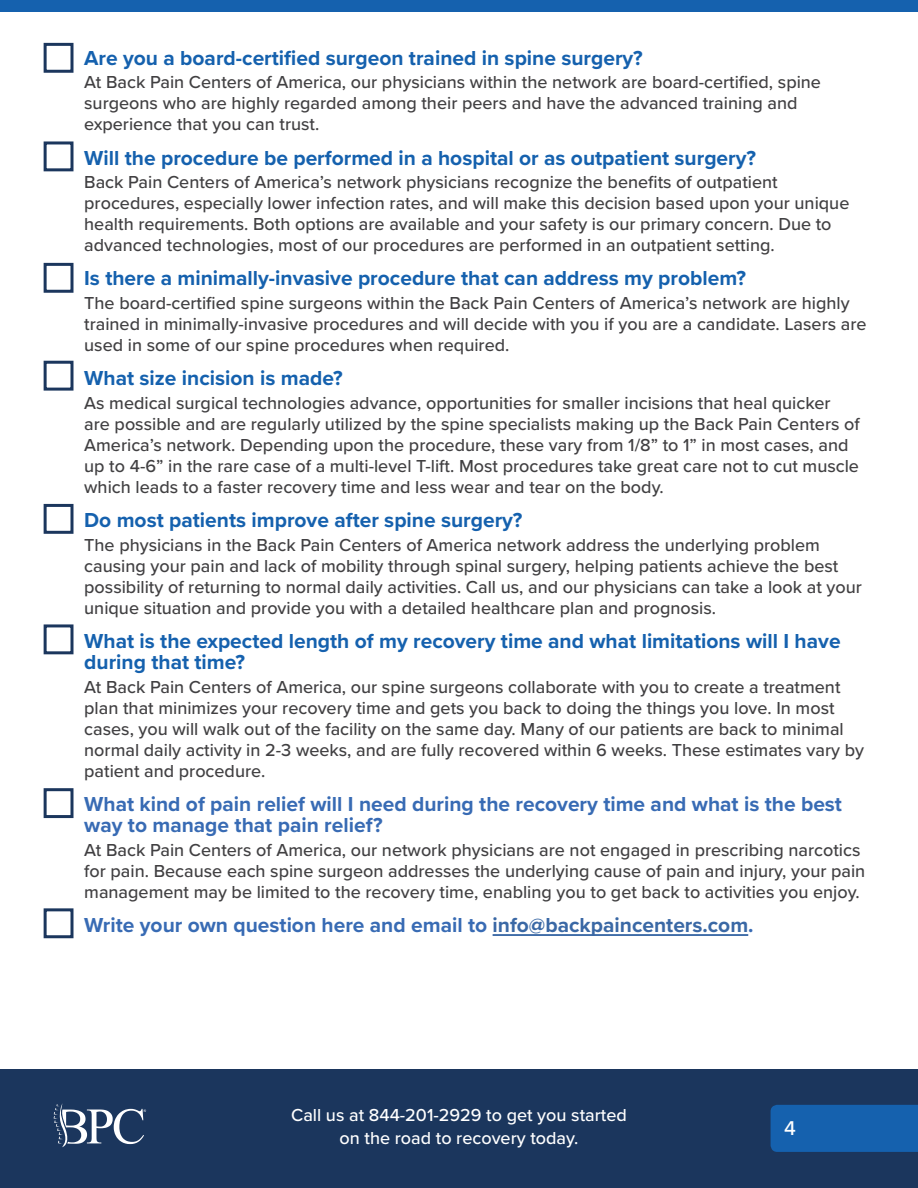
<style>
.page{position:relative;width:918px;height:1188px;background:#fff}
.page>*{position:absolute;margin:0;border:0;box-sizing:border-box;transform-origin:0 0}
.t1{font:700 21px/21px "Proxima Nova";color:#1561ae}
.t2{font:700 21px/21px "Proxima Nova";color:#386bb4}
.t3{font:500 20.7px "Proxima Nova";color:#fff}
.t4{font:500 18px/21px "Proxima Nova";color:#414042}
.t5{font:500 18px/22.5px "Proxima Nova";color:#fff;text-align:center}
.s1{color:#3a68a5}
</style>
<div class="page">
<div style="left:0;top:1070px;width:918px;height:118px;background:#1b365d"></div>
<svg style="left:54px;top:1103px;width:92px;height:44px"></svg>
<div style="left:771px;top:1105px;width:147px;height:47px;background:#1561ae"></div>
<div style="left:0;top:0;width:918px;height:11px;background:#1561ae"></div>
<svg style="left:43px;top:42px;width:31px;height:31px"></svg>
<svg style="left:43px;top:141px;width:31px;height:31px"></svg>
<svg style="left:43px;top:262px;width:31px;height:31px"></svg>
<svg style="left:43px;top:360px;width:31px;height:31px"></svg>
<svg style="left:43px;top:503px;width:31px;height:31px"></svg>
<svg style="left:43px;top:624px;width:31px;height:31px"></svg>
<svg style="left:43px;top:788px;width:31px;height:31px"></svg>
<svg style="left:43px;top:908px;width:31px;height:31px"></svg>
<hr style="left:493px;top:934px;width:255px;height:2px;background:#3a68a5">
<p class="t1" style="left:84px;top:47px;width:560px">Are you a board-certified surgeon trained in spine surgery?</p>
<p class="t4" style="left:84px;top:71px;width:738px">At Back Pain Centers of America, our physicians within the network are board-certified, spine surgeons who are highly regarded among their peers and have the advanced training and experience that you can trust.</p>
<p class="t1" style="left:84px;top:147px;width:673px">Will the procedure be performed in a hospital or as outpatient surgery?</p>
<p class="t4" style="left:84px;top:171px;width:767px">Back Pain Centers of America’s network physicians recognize the benefits of outpatient procedures, especially lower infection rates, and will make this decision based upon your unique health requirements. Both options are available and your safety is our primary concern. Due to advanced technologies, most of our procedures are performed in an outpatient setting.</p>
<p class="t1" style="left:84px;top:267px;width:663px">Is there a minimally-invasive procedure that can address my problem?</p>
<p class="t4" style="left:84px;top:292px;width:784px">The board-certified spine surgeons within the Back Pain Centers of America’s network are highly trained in minimally-invasive procedures and will decide with you if you are a candidate. Lasers are used in some of our spine procedures when required.</p>
<p class="t1" style="left:84px;top:367px;width:260px">What size incision is made?</p>
<p class="t4" style="left:84px;top:392px;width:777px">As medical surgical technologies advance, opportunities for smaller incisions that heal quicker are possible and are regularly utilized by the spine specialists making up the Back Pain Centers of America’s network. Depending upon the procedure, these vary from 1/8” to 1” in most cases, and up to 4-6” in the rare case of a multi-level T-lift. Most procedures take great care not to cut muscle which leads to a faster recovery time and less wear and tear on the body.</p>
<p class="t1" style="left:84px;top:509px;width:440px">Do most patients improve after spine surgery?</p>
<p class="t4" style="left:84px;top:534px;width:779px">The physicians in the Back Pain Centers of America network address the underlying problem causing your pain and lack of mobility through spinal surgery, helping patients achieve the best possibility of returning to normal daily activities. Call us, and our physicians can take a look at your unique situation and provide you with a detailed healthcare plan and prognosis.</p>
<p class="t1" style="left:84px;top:630px;width:758px">What is the expected length of my recovery time and what limitations will I have during that time?</p>
<p class="t4" style="left:84px;top:676px;width:781px">At Back Pain Centers of America, our spine surgeons collaborate with you to create a treatment plan that minimizes your recovery time and gets you back to doing the things you love. In most cases, you will walk out of the facility on the same day. Many of our patients are back to minimal normal daily activity in 2-3 weeks, and are fully recovered within 6 weeks. These estimates vary by patient and procedure.</p>
<p class="t2" style="left:84px;top:793px;width:759px">What kind of pain relief will I need during the recovery time and what is the best way to manage that pain relief?</p>
<p class="t4" style="left:84px;top:838px;width:783px">At Back Pain Centers of America, our network physicians are not engaged in prescribing narcotics for pain. Because each spine surgeon addresses the underlying cause of pain and injury, your pain management may be limited to the recovery time, enabling you to get back to activities you enjoy.</p>
<p class="t2" style="left:84px;top:914px;width:671px">Write your own question here and email to <span class="s1">info@backpaincenters.com</span>.</p>
<p class="t5" style="left:291px;top:1103px;width:337px">Call us at 844-201-2929 to get you started on the road to recovery today.</p>
<p class="t3" style="left:275px;top:1114px;width:373px">Contact us at info@backpaincenters.com</p>
<p class="t3" style="left:784px;top:1112px;width:13px">4</p>
</div>
